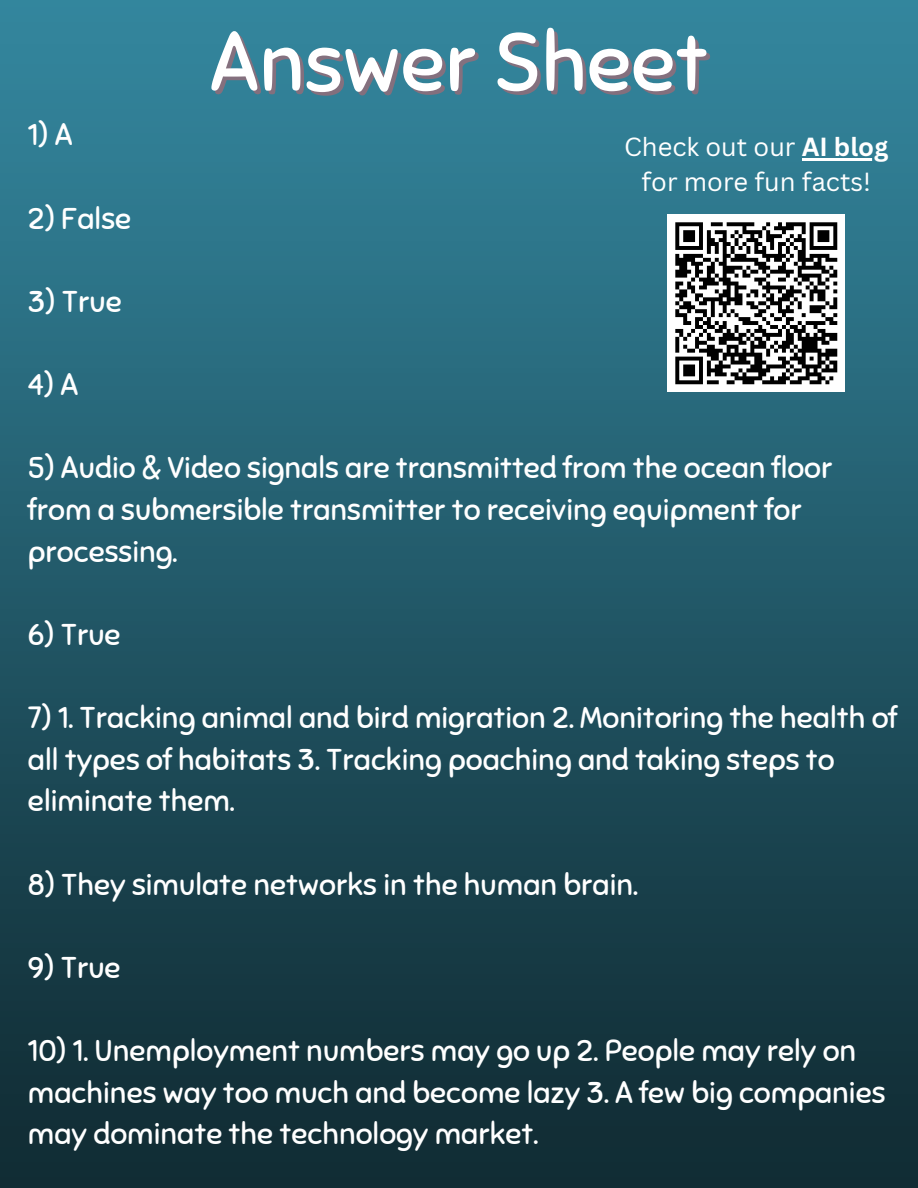
<style>
.page{position:relative;width:918px;height:1188px;background:#fff}
.page>*{position:absolute;margin:0;border:0;box-sizing:border-box;transform-origin:0 0}
.t1{font:82.5px "Sniglet";color:#fff}
.t2{font:30px/41.7px "Sniglet";color:#fff}
.t3{font:25.5px/34.8px "Canva Sans";color:#fff;text-align:center}
.s1{font-weight:700}
</style>
<div class="page">
<img style="left:0;top:0;width:918px;height:1188px">
<div style="left:667px;top:214px;width:178px;height:178px;background:#fff"></div>
<svg style="left:675px;top:222px;width:163px;height:163px"></svg>
<hr style="left:802px;top:158px;width:86px;height:3px;background:#fff">
<p class="t2" style="left:28px;top:115px;width:46px">1)A</p>
<p class="t2" style="left:28px;top:198px;width:105px">2) False</p>
<p class="t2" style="left:28px;top:281px;width:95px">3) True</p>
<p class="t2" style="left:28px;top:364px;width:52px">4)A</p>
<p class="t1" style="left:210px;top:12px;width:500px">Answer Sheet</p>
<p class="t3" style="left:624px;top:129px;width:266px">Check out our <span class="s1">AI blog </span>for more fun facts!</p>
<p class="t2" style="left:28px;top:448px;width:806px">5) Audio &amp; Video signals are transmitted from the ocean floor from a submersible transmitter to receiving equipment for processing.</p>
<p class="t2" style="left:28px;top:614px;width:94px">6) True</p>
<p class="t2" style="left:28px;top:697px;width:871px">7) 1. Tracking animal and bird migration 2. Monitoring the health of all types of habitats 3. Tracking poaching and taking steps to eliminate them.</p>
<p class="t2" style="left:28px;top:864px;width:612px">8) They simulate networks in the human brain.</p>
<p class="t2" style="left:28px;top:947px;width:94px">9) True</p>
<p class="t2" style="left:28px;top:1030px;width:859px">10) 1. Unemployment numbers may go up 2. People may rely on machines way too much and become lazy 3. A few big companies may dominate the technology market.</p>
</div>
